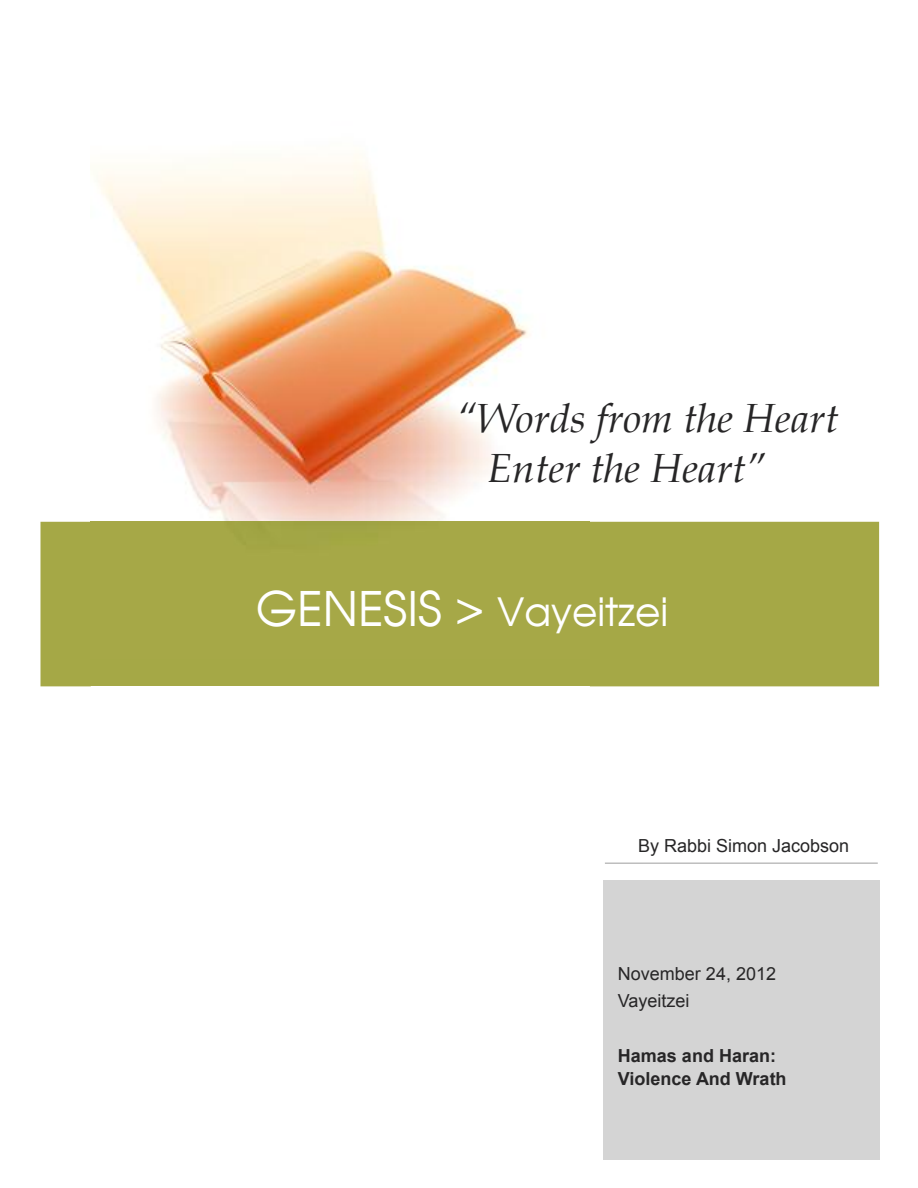
<style>
.page{position:relative;width:918px;height:1188px;background:#fff}
.page>*{position:absolute;margin:0;border:0;box-sizing:border-box;transform-origin:0 0}
.t1{font:italic 40.8px/49.2px "Book Antiqua";color:#272627}
.t2{font:39px "Avalon Plain";color:#fff}
.t3{font:18px/27px "Arial";color:#272627}
.t4{font:700 18px/22.5px "Arial";color:#272627}
.s1{font-size:47.7px}
</style>
<div class="page">
<img style="left:91px;top:154px;width:499px;height:368px">
<hr style="left:605px;top:862px;width:273px;height:2px;background:#bebebe">
<div style="left:603px;top:880px;width:276px;height:280px;background:#d4d4d4"></div>
<div style="left:40px;top:522px;width:839px;height:164px;background:#a5a846"></div>
<div style="left:91px;top:658px;width:499px;height:28px;background:#a5a846"></div>
<div style="left:91px;top:522px;width:499px;height:136px;background:#a6a847"></div>
<h1 class="t1" style="left:487px;top:395px;width:353px;text-indent:-31px">“Words from the Heart<br>Enter the Heart”</h1>
<h2 class="t2" style="left:256px;top:596px;width:414px"><span class="s1">GENESIS &gt;</span> Vayeitzei</h2>
<p class="t3" style="left:638px;top:832px;width:213px">By Rabbi Simon Jacobson</p>
<p class="t3" style="left:618px;top:960px;width:160px">November 24, 2012<br>Vayeitzei</p>
<p class="t4" style="left:618px;top:1045px;width:170px">Hamas and Haran:<br>Violence And Wrath</p>
</div>
